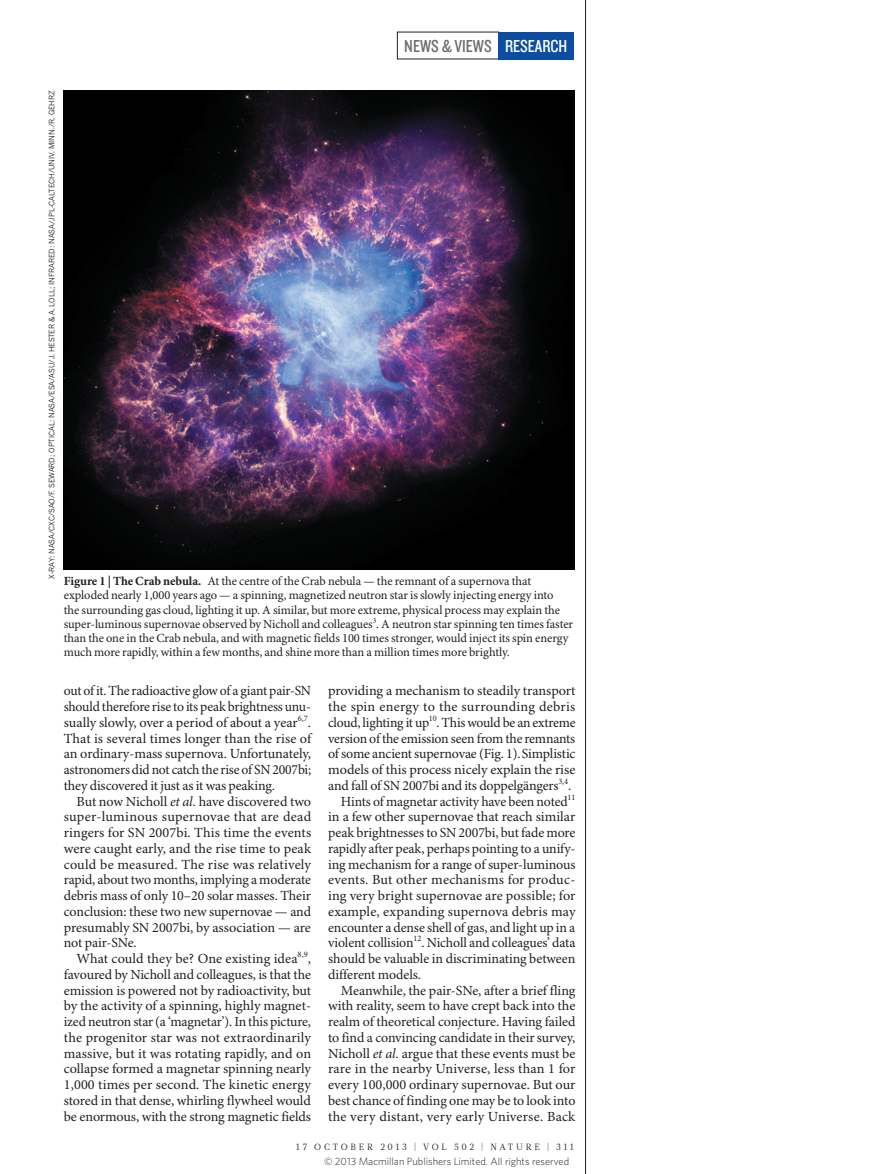
<style>
.page{position:relative;width:893px;height:1174px;background:#fff}
.page>*{position:absolute;margin:0;border:0;box-sizing:border-box;transform-origin:0 0}
.t1{font:18px "Knockout 29 Junior Ltweight";color:#6c6d70}
.t2{font:18px "Knockout 29 Junior Ltweight";color:#fff}
.BODY_INDENT{font:13.95px/15.8px "Minion Pro";letter-spacing:-.01em;color:#231f20;text-align:justify}
.FIGURE_LEGEND{font:12.45px/14.2px "Minion Pro";letter-spacing:-.005em;color:#231f20}
.t3{font:300 10.5px "Whitney";color:#231f20}
.t4{font:9px "Glosa Math";letter-spacing:.3em;color:#231f20}
.PIC_CREDIT{font:7.5px "News Gothic MTOT";color:#231f20}
.s1{font-weight:700}
.s2{font-style:italic}
</style>
<div class="page">
<img style="left:64px;top:91px;width:510px;height:478px">
<div style="left:498px;top:32px;width:76px;height:27px;background:#0d4da1"></div>
<hr style="left:585px;top:0;width:1px;height:1174px;background:#231f20">
<p class="t1" style="left:404px;top:34px;width:89px">NEWS &amp; VIEWS</p>
<p class="t2" style="left:505px;top:34px;width:64px">RESEARCH</p>
<p class="PIC_CREDIT" style="left:47px;top:579px;width:489px;rotate:-90deg">X-RAY: NASA/CXC/SAO/F. SEWARD; OPTICAL: NASA/ESA/ASU/J. HESTER &amp; A. LOLL; INFRARED: NASA/JPL-CALTECH/UNIV. MINN./R. GEHRZ</p>
<p class="FIGURE_LEGEND" style="left:64px;top:574px;width:511px"><span class="s1">Figure 1 | The Crab nebula.</span> At the centre of the Crab nebula — the remnant of a supernova that exploded nearly 1,000 years ago — a spinning, magnetized neutron star is slowly injecting energy into<br>the surrounding gas cloud, lighting it up. A similar, but more extreme, physical process may explain the super-luminous supernovae observed by Nicholl and colleagues<sup>3</sup>. A neutron star spinning ten times faster than the one in the Crab nebula, and with magnetic fields 100 times stronger, would inject its spin energy much more rapidly, within a few months, and shine more than a million times more brightly.</p>
<p class="BODY_INDENT" style="left:64px;top:683px;width:249px">out of it. The radioactive glow of a giant pair-SN should therefore rise to its peak brightness unu&shy;sually slowly, over a period of about a year<sup>6,7</sup>.<br>That is several times longer than the rise of an ordinary-mass supernova. Unfortunately, astronomers did not catch the rise of SN 2007bi; they discovered it just as it was peaking.</p>
<p class="BODY_INDENT" style="left:64px;top:794px;width:249px;text-indent:13px">But now Nicholl <span class="s2">et al.</span> have discovered two super-luminous supernovae that are dead ringers for SN 2007bi. This time the events were caught early, and the rise time to peak could be measured. The rise was relatively rapid, about two months, implying a moderate debris mass of only 10–20 solar masses. Their conclusion: these two new supernovae — and presumably SN 2007bi, by association — are not pair-SNe.</p>
<p class="BODY_INDENT" style="left:64px;top:951px;width:249px;text-indent:13px">What could they be? One existing idea<sup>8,9</sup>, favoured by Nicholl and colleagues, is that the emission is powered not by radioactivity, but by the activity of a spinning, highly magnet&shy;ized neutron star (a ‘magnetar’). In this picture, the progenitor star was not extraordinarily massive, but it was rotating rapidly, and on collapse formed a magnetar spinning nearly 1,000 times per second. The kinetic energy stored in that dense, whirling flywheel would be enormous, with the strong magnetic fields</p>
<p class="BODY_INDENT" style="left:328px;top:683px;width:249px">providing a mechanism to steadily transport the spin energy to the surrounding debris cloud, lighting it up<sup>10</sup>. This would be an extreme version of the emission seen from the remnants of some ancient supernovae (Fig. 1).Simplistic models of this process nicely explain the rise and fall of SN 2007bi and its doppelgängers<sup>3,4</sup>.</p>
<p class="BODY_INDENT" style="left:328px;top:794px;width:249px;text-indent:13px">Hints of magnetar activity have been noted<sup>11 </sup>in a few other supernovae that reach similar peak brightnesses to SN 2007bi, but fade more rapidly after peak, perhaps pointing to a unify&shy;ing mechanism for a range of super-luminous events. But other mechanisms for produc&shy;ing very bright supernovae are possible; for example, expanding supernova debris may encounter a dense shell of gas, and light up in a violent collision<sup>12</sup>. Nicholl and colleagues’ data should be valuable in discriminating between different models.</p>
<p class="BODY_INDENT" style="left:328px;top:983px;width:249px;text-indent:13px">Meanwhile, the pair-SNe, after a brief fling with reality, seem to have crept back into the realm of theoretical conjecture. Having failed to find a convincing candidate in their survey, Nicholl <span class="s2">et al.</span> argue that these events must be rare in the nearby Universe, less than 1 for every 100,000 ordinary supernovae. But our best chance of finding one may be to look into the very distant, very early Universe. Back</p>
<p class="t4" style="left:296px;top:1141px;width:279px">17 OCTOBER 2013 | VOL 502 | NATURE | 311</p>
<p class="t3" style="left:324px;top:1154px;width:247px">© 2013 Macmillan Publishers Limited. All rights reserved</p>
</div>
